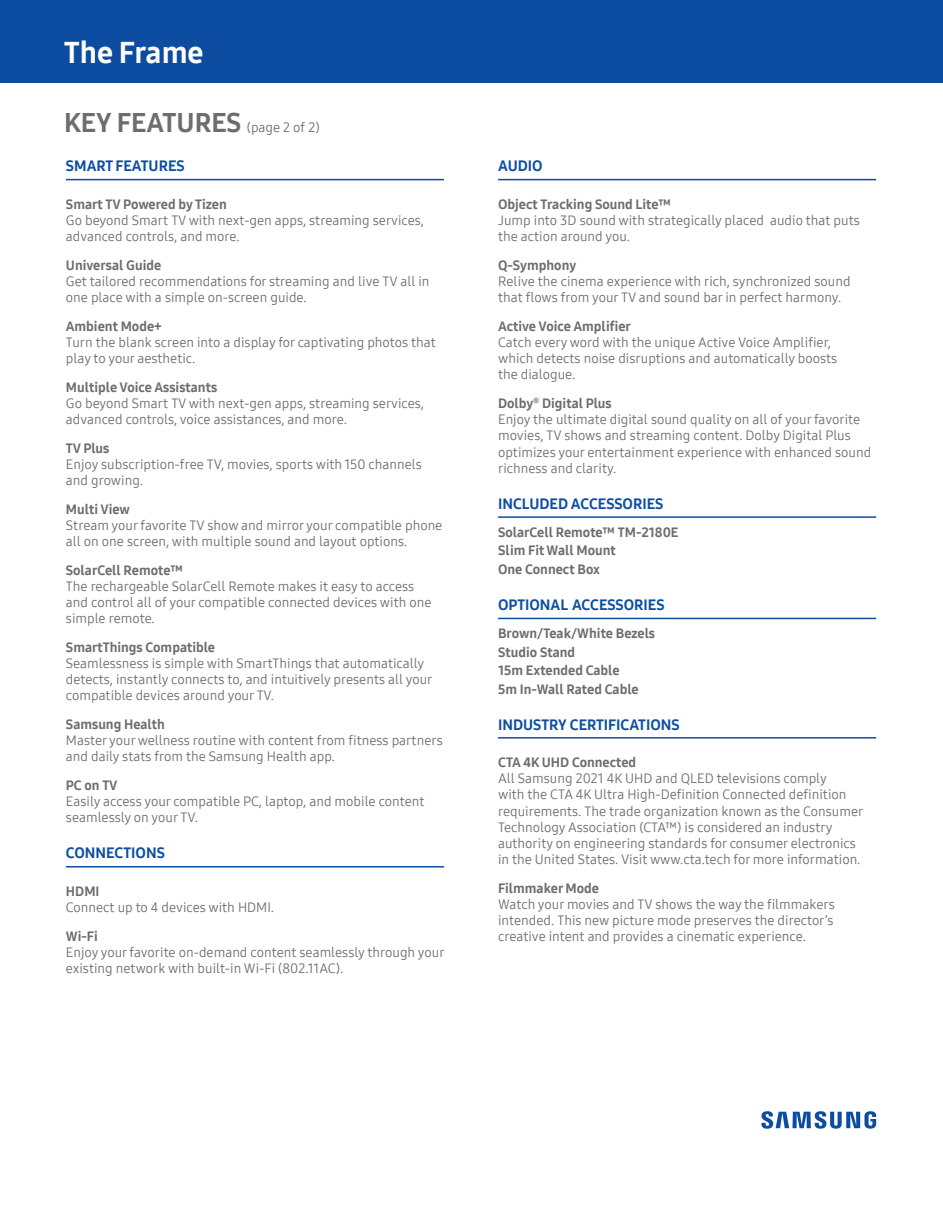
<style>
.page{position:relative;width:943px;height:1212px;background:#fff}
.page>*{position:absolute;margin:0;border:0;box-sizing:border-box;transform-origin:0 0}
.t1{font:30px "Samsung One 800";color:#fff}
.t2{font:27px "Samsung One 800";color:#6c6d70}
.t3{font:15px "Samsung One 800";color:#0d4da1}
.t4{font:13.5px/16.2px "Samsung One 400";color:#6c6d70}
.t5{font:13.5px/18.8px "Samsung One 800";color:#6c6d70}
.s1{font-family:"Samsung One 400";font-size:13.5px}
</style>
<div class="page">
<div style="left:0;top:0;width:943px;height:83px;background:#0d4da1"></div>
<svg style="left:761px;top:1111px;width:115px;height:17px"></svg>
<hr style="left:66px;top:179px;width:378px;height:1px;background:#0d4da1">
<hr style="left:66px;top:865px;width:378px;height:2px;background:#0d4da1">
<hr style="left:498px;top:179px;width:378px;height:1px;background:#0d4da1">
<hr style="left:498px;top:516px;width:378px;height:1px;background:#0d4da1">
<hr style="left:498px;top:617px;width:378px;height:2px;background:#0d4da1">
<hr style="left:498px;top:736px;width:378px;height:2px;background:#0d4da1">
<h1 class="t1" style="left:64px;top:32px;width:141px">The Frame</h1>
<h2 class="t2" style="left:64px;top:104px;width:257px">KEY FEATURES <span class="s1">(page 2 of 2)</span></h2>
<p class="t3" style="left:66px;top:156px;width:120px">SMART FEATURES</p>
<p class="t5" style="left:66px;top:194px;width:162px">Smart TV Powered by Tizen</p>
<p class="t4" style="left:66px;top:212px;width:359px">Go beyond Smart TV with next-gen apps, streaming services, advanced controls, and more.</p>
<p class="t5" style="left:66px;top:255px;width:97px">Universal Guide</p>
<p class="t4" style="left:66px;top:273px;width:365px">Get tailored recommendations for streaming and live TV all in one place with a simple on-screen guide.</p>
<p class="t5" style="left:66px;top:316px;width:97px">Ambient Mode+</p>
<p class="t4" style="left:66px;top:334px;width:371px">Turn the blank screen into a display for captivating photos that play to your aesthetic.</p>
<p class="t5" style="left:66px;top:377px;width:153px">Multiple Voice Assistants</p>
<p class="t4" style="left:66px;top:395px;width:359px">Go beyond Smart TV with next-gen apps, streaming services, advanced controls, voice assistances, and more.</p>
<p class="t5" style="left:66px;top:438px;width:45px">TV Plus</p>
<p class="t4" style="left:66px;top:456px;width:358px">Enjoy subscription-free TV, movies, sports with 150 channels and growing.</p>
<p class="t5" style="left:66px;top:499px;width:66px">Multi View</p>
<p class="t4" style="left:66px;top:516px;width:378px">Stream your favorite TV show and mirror your compatible phone all on one screen, with multiple sound and layout options.</p>
<p class="t5" style="left:66px;top:560px;width:119px">SolarCell Remote™</p>
<p class="t4" style="left:66px;top:577px;width:367px">The rechargeable SolarCell Remote makes it easy to access and control all of your compatible connected devices with one simple remote.</p>
<p class="t5" style="left:66px;top:637px;width:151px">SmartThings Compatible</p>
<p class="t4" style="left:66px;top:654px;width:368px">Seamlessness is simple with SmartThings that automatically detects, instantly connects to, and intuitively presents all your compatible devices around your TV.</p>
<p class="t5" style="left:66px;top:714px;width:101px">Samsung Health</p>
<p class="t4" style="left:66px;top:732px;width:378px">Master yourwellness routine with content from fitness partners and daily stats from the Samsung Health app.</p>
<p class="t5" style="left:66px;top:775px;width:53px">PC on TV</p>
<p class="t4" style="left:66px;top:793px;width:360px">Easily access your compatible PC, laptop, and mobile content seamlessly on your TV.</p>
<p class="t3" style="left:66px;top:842px;width:101px">CONNECTIONS</p>
<p class="t5" style="left:66px;top:881px;width:35px">HDMI</p>
<p class="t4" style="left:66px;top:898px;width:210px">Connect up to 4 devices with HDMI.</p>
<p class="t5" style="left:66px;top:926px;width:33px">Wi-Fi</p>
<p class="t4" style="left:66px;top:943px;width:380px">Enjoy your favorite on-demand content seamlessly through your existing network with built-in Wi-Fi (802.11AC).</p>
<p class="t3" style="left:498px;top:156px;width:46px">AUDIO</p>
<p class="t5" style="left:498px;top:194px;width:174px">Object Tracking Sound Lite™</p>
<p class="t4" style="left:498px;top:212px;width:363px">Jump into 3D sound with strategically placed audio that puts the action around you.</p>
<p class="t5" style="left:498px;top:255px;width:80px">Q-Symphony</p>
<p class="t4" style="left:498px;top:273px;width:354px">Relive the cinema experience with rich, synchronized sound that flows from your TV and sound bar in perfect harmony.</p>
<p class="t5" style="left:498px;top:316px;width:134px">Active Voice Amplifier</p>
<p class="t4" style="left:498px;top:334px;width:341px">Catch every word with the unique Active Voice Amplifier, which detects noise disruptions and automatically boosts the dialogue.</p>
<p class="t5" style="left:498px;top:393px;width:115px">Dolby<sup>®</sup> Digital Plus</p>
<p class="t4" style="left:498px;top:411px;width:375px">Enjoy the ultimate digital sound quality on all of your favorite movies, TV shows and streaming content. Dolby Digital Plus optimizes your entertainment experience with enhanced sound richness and clarity.</p>
<p class="t3" style="left:498px;top:493px;width:167px">INCLUDED ACCESSORIES</p>
<p class="t5" style="left:498px;top:522px;width:182px">SolarCell Remote™ TM-2180E<br>Slim Fit Wall Mount<br>One Connect Box</p>
<p class="t3" style="left:498px;top:594px;width:168px">OPTIONAL ACCESSORIES</p>
<p class="t5" style="left:498px;top:623px;width:159px">Brown/Teak/White Bezels<br>Studio Stand<br>15m Extended Cable<br>5m In-Wall Rated Cable</p>
<p class="t3" style="left:498px;top:714px;width:183px">INDUSTRY CERTIFICATIONS</p>
<p class="t5" style="left:498px;top:752px;width:140px">CTA 4K UHD Connected</p>
<p class="t4" style="left:498px;top:770px;width:367px">All Samsung 2021 4K UHD and QLED televisions comply<br>with the CTA 4K Ultra High-Definition Connected definition requirements. The trade organization known as the Consumer Technology Association (CTA™) is considered an industry authority on engineering standards for consumer electronics in the United States. Visit www.cta.tech for more information.</p>
<p class="t5" style="left:498px;top:878px;width:102px">Filmmaker Mode</p>
<p class="t4" style="left:498px;top:895px;width:338px;text-align:justify">Watch your movies and TV shows the way the filmmakers intended. This new picture mode preserves the director’s creative intent and provides a cinematic experience.</p>
</div>
